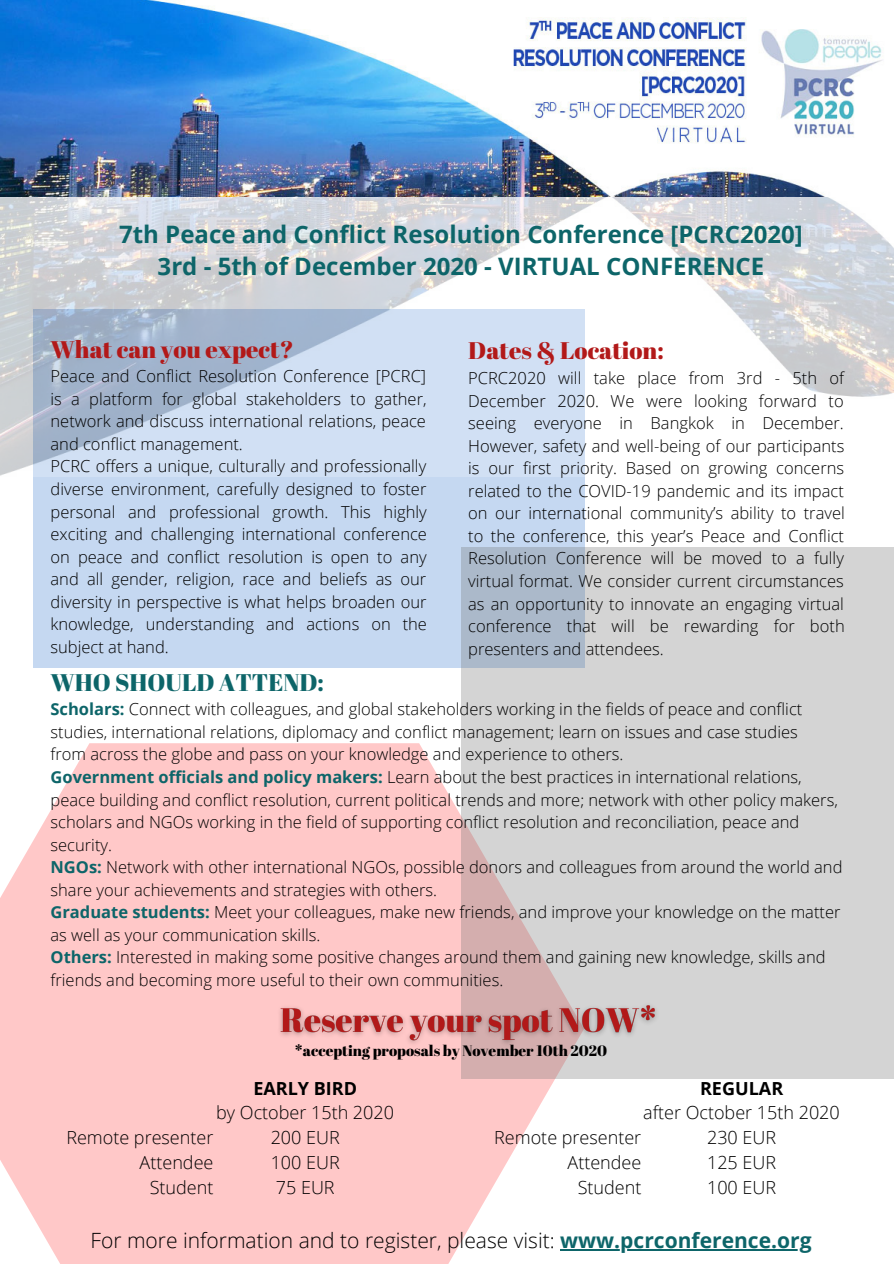
<style>
.page{position:relative;width:894px;height:1264px;background:#fff}
.page>*{position:absolute;margin:0;border:0;box-sizing:border-box;transform-origin:0 0}
.t1{font:700 24px/32.7px "Open Sans";color:#0d6569;text-align:center}
.t2{font:24px "Abril Fatface";color:#b21919}
.t3{font:24px "Abril Fatface";color:#0d6569}
.t4{font:300 21px "Open Sans";color:#000}
.t5{font:300 18px/24.8px "Open Sans";color:#000;text-align:right}
.t6{font:700 18px "Open Sans";color:#000}
.t7{font:300 16.5px/22.5px "Open Sans";color:#000}
.t8{font:15px "Abril Fatface";color:#000}
.s1{font-weight:700;color:#0d6569}
</style>
<div class="page">
<div style="left:33px;top:309px;width:551px;height:359px;background:#c5d8f1"></div>
<img style="left:0;top:0;width:893px;height:476px">
<svg style="left:0;top:743px;width:584px;height:520px;background:#fecdcd"></svg>
<svg style="left:461px;top:547px;width:432px;height:531px;background:#d1d0d1"></svg>
<hr style="left:560px;top:1249px;width:251px;height:1px;background:#0d6569">
<img style="left:271px;top:987px;width:395px;height:66px">
<h1 class="t1" style="left:119px;top:217px;width:685px">7th Peace and Conflict Resolution Conference [PCRC2020]<br>3rd - 5th of December 2020 - VIRTUAL CONFERENCE</h1>
<h1 class="t2" style="left:50px;top:332px;width:244px">What can you expect?</h1>
<p class="t7" style="left:50px;top:364px;width:378px">Peace and Conflict Resolution Conference [PCRC] is a platform for global stakeholders to gather, network and discuss international relations, peace and conflict management.<br>PCRC offers a unique, culturally and professionally diverse environment, carefully designed to foster personal and professional growth. This highly exciting and challenging international conference on peace and conflict resolution is open to any and all gender, religion, race and beliefs as our diversity in perspective is what helps broaden our knowledge, understanding and actions on the subject at hand.</p>
<h1 class="t2" style="left:468px;top:334px;width:197px">Dates &amp; Location:</h1>
<p class="t7" style="left:468px;top:366px;width:378px;text-align:justify">PCRC2020 will take place from 3rd - 5th of December 2020. We were looking forward to seeing everyone in Bangkok in December.<br>However, safety and well-being of our participants is our first priority. Based on growing concerns related to the COVID-19 pandemic and its impact on our international community’s ability to travel to the conference, this year’s Peace and Conflict Resolution Conference will be moved to a fully virtual format. We consider current circumstances as an opportunity to innovate an engaging virtual conference that will be rewarding for both presenters and attendees.</p>
<h1 class="t3" style="left:50px;top:665px;width:275px">WHO SHOULD ATTEND:</h1>
<p class="t7" style="left:50px;top:697px;width:793px"><span class="s1">Scholars:</span> Connect with colleagues, and global stakeholders working in the fields of peace and conflict studies, international relations, diplomacy and conflict management; learn on issues and case studies<br>from across the globe and pass on your knowledge and experience to others.<br><span class="s1">Government officials and policy makers:</span> Learn about the best practices in international relations, peace building and conflict resolution, current political trends and more; network with other policy makers, scholars and NGOs working in the field of supporting conflict resolution and reconciliation, peace and security.<br><span class="s1">NGOs:</span> Network with other international NGOs, possible donors and colleagues from around the world and share your achievements and strategies with others.<br><span class="s1">Graduate students:</span> Meet your colleagues, make new friends, and improve your knowledge on the matter as well as your communication skills.<br><span class="s1">Others:</span> Interested in making some positive changes around them and gaining new knowledge, skills and friends and becoming more useful to their own communities.</p>
<p class="t8" style="left:295px;top:1040px;width:313px">*accepting proposals by November 10th 2020</p>
<p class="t6" style="left:253px;top:1075px;width:105px">EARLY BIRD</p>
<p class="t5" style="left:216px;top:1100px;width:179px;text-align:center">by October 15th 2020<br>200 EUR<br>100 EUR<br>75 EUR</p>
<p class="t5" style="left:66px;top:1124px;width:149px">Remote presenter<br>Attendee<br>Student</p>
<p class="t6" style="left:699px;top:1075px;width:85px">REGULAR</p>
<p class="t5" style="left:643px;top:1100px;width:198px;text-align:center">after October 15th 2020<br>230 EUR<br>125 EUR<br>100 EUR</p>
<p class="t5" style="left:494px;top:1124px;width:149px">Remote presenter<br>Attendee<br>Student</p>
<p class="t4" style="left:90px;top:1225px;width:722px">For more information and to register, please visit: <span class="s1">www.pcrconference.org</span></p>
</div>
